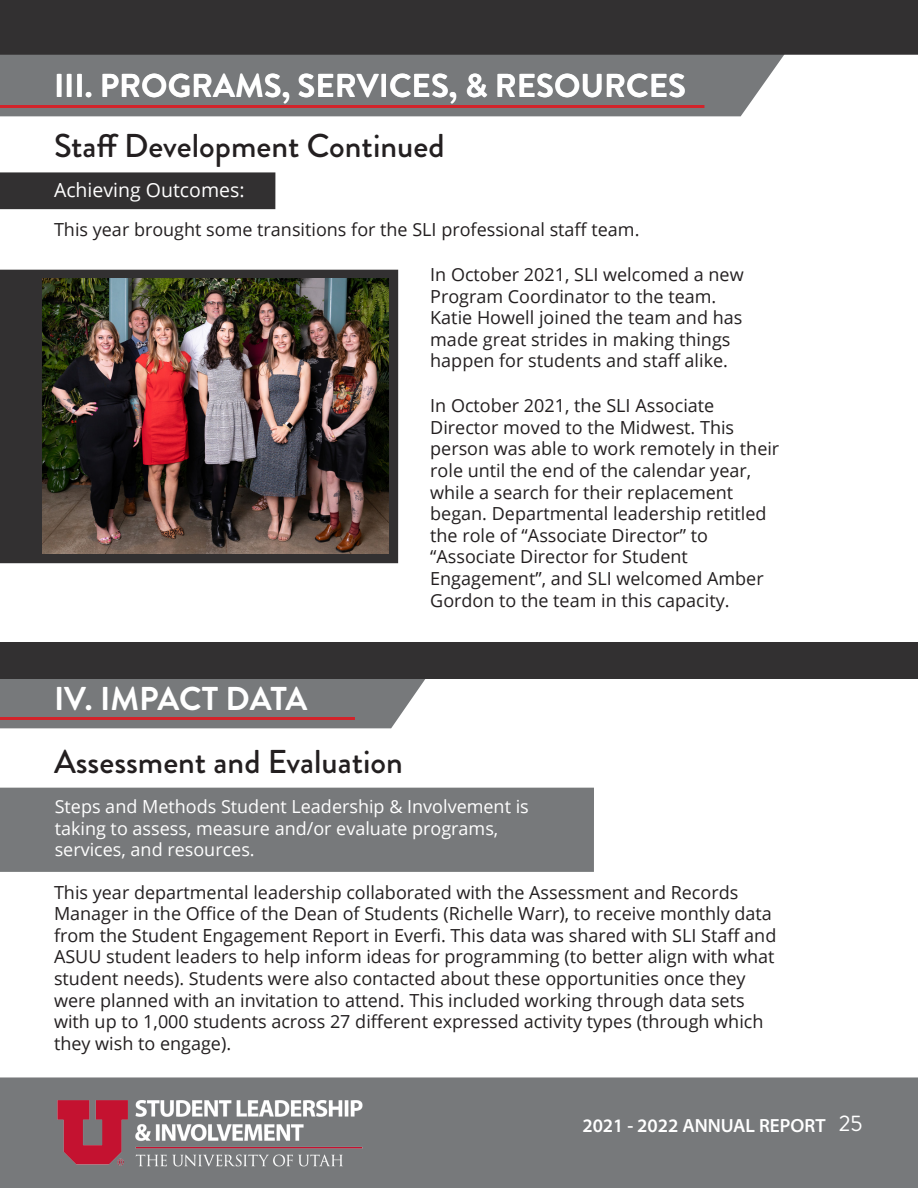
<style>
.page{position:relative;width:918px;height:1188px;background:#fff}
.page>*{position:absolute;margin:0;border:0;box-sizing:border-box;transform-origin:0 0}
.t1{font:500 33px "Brandon Grotesque";color:#231f20}
.t2{font:700 33px "Brandon Grotesque";color:#fff}
.t3{font:22.5px "Brandon Grotesque";color:#fff}
.t4{font:19.5px "Open Sans";color:#fff}
.t5{font:600 semi-expanded 19.05px "Myriad Pro";color:#fff;scale:.93 1}
.t6{font:18px/21.6px "Open Sans";color:#231f20}
.t7{font:18px "Open Sans";color:#fff}
</style>
<div class="page">
<div style="left:0;top:55px;width:784px;height:61px;background:#77797b"></div>
<div style="left:0;top:0;width:918px;height:55px;background:#323031"></div>
<div style="left:0;top:1077px;width:918px;height:111px;background:#77797b"></div>
<hr style="left:0;top:105px;width:704px;height:3px;background:#d2232a">
<img style="left:54px;top:1095px;width:310px;height:75px">
<div style="left:0;top:270px;width:398px;height:293px;background:#323031"></div>
<img style="left:42px;top:278px;width:346px;height:276px">
<div style="left:0;top:172px;width:275px;height:37px;background:#323031"></div>
<div style="left:0;top:679px;width:425px;height:49px;background:#77797b"></div>
<hr style="left:0;top:717px;width:355px;height:3px;background:#d2232a">
<div style="left:0;top:642px;width:918px;height:37px;background:#323031"></div>
<div style="left:0;top:788px;width:594px;height:84px;background:#77797b"></div>
<p class="t2" style="left:54px;top:62px;width:634px">III. PROGRAMS, SERVICES, &amp; RESOURCES</p>
<p class="t1" style="left:54px;top:122px;width:392px">Staff Development Continued</p>
<p class="t4" style="left:54px;top:176px;width:192px">Achieving Outcomes:</p>
<p class="t6" style="left:54px;top:218px;width:587px">This year brought some transitions for the SLI professional staff team.</p>
<p class="t6" style="left:430px;top:263px;width:315px">In October 2021, SLI welcomed a new<br>Program Coordinator to the team.</p>
<p class="t6" style="left:430px;top:306px;width:314px">Katie Howell joined the team and has made great strides in making things</p>
<p class="t6" style="left:430px;top:350px;width:299px">happen for students and staff alike.</p>
<p class="t6" style="left:430px;top:394px;width:286px">In October 2021, the SLI Associate</p>
<p class="t6" style="left:430px;top:416px;width:351px">Director moved to the Midwest. This person was able to work remotely in their role until the end of the calendar year, while a search for their replacement</p>
<p class="t6" style="left:430px;top:502px;width:338px">began. Departmental leadership retitled the role of “Associate Director” to</p>
<p class="t6" style="left:430px;top:546px;width:259px">“Associate Director for Student</p>
<p class="t6" style="left:430px;top:567px;width:335px">Engagement”, and SLI welcomed Amber<br>Gordon to the team in this capacity.</p>
<p class="t2" style="left:54px;top:676px;width:255px">IV. IMPACT DATA</p>
<p class="t1" style="left:54px;top:739px;width:351px">Assessment and Evaluation</p>
<p class="t7" style="left:55px;top:794px;width:476px">Steps and Methods Student Leadership &amp; Involvement is</p>
<p class="t7" style="left:55px;top:816px;width:445px">taking to assess, measure and/or evaluate programs,</p>
<p class="t7" style="left:55px;top:837px;width:202px">services, and resources.</p>
<p class="t6" style="left:54px;top:881px;width:724px">This year departmental leadership collaborated with the Assessment and Records Manager in the Office of the Dean of Students (Richelle Warr), to receive monthly data from the Student Engagement Report in Everfi. This data was shared with SLI Staff and ASUU student leaders to help inform ideas for programming (to better align with what student needs). Students were also contacted about these opportunities once they were planned with an invitation to attend. This included working through data sets with up to 1,000 students across 27 different expressed activity types (through which they wish to engage).</p>
<p class="t5" style="left:582px;top:1113px;width:263px">2021 - 2022 ANNUAL REPORT</p>
<p class="t3" style="left:839px;top:1108px;width:25px">25</p>
</div>
